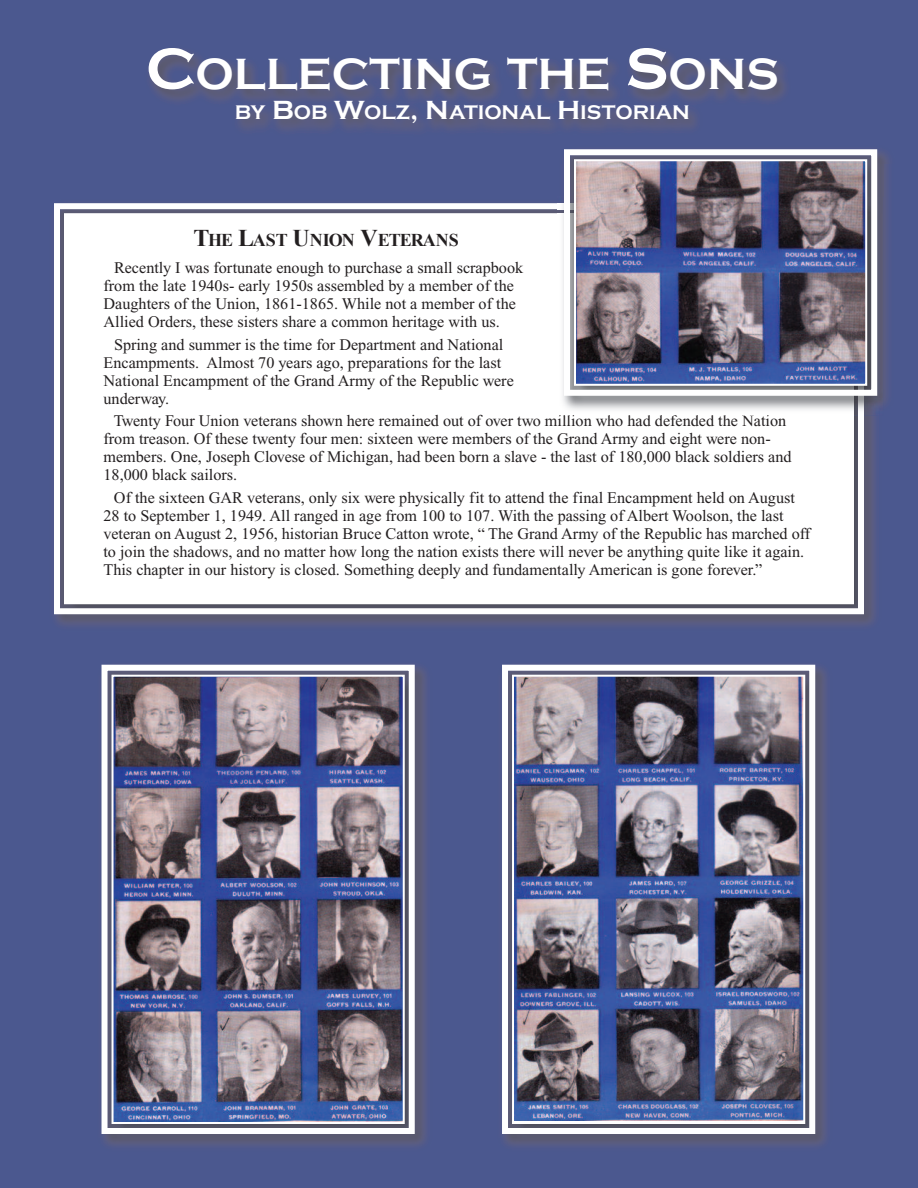
<style>
.page{position:relative;width:918px;height:1188px;background:#4b588f}
.page>*{position:absolute;margin:0;border:0;box-sizing:border-box;transform-origin:0 0}
.t1{font:700 45px "Copperplate Gothic";color:#fff}
.t2{font:700 20.25px "Copperplate Gothic";color:#fff}
.t3{font:700 18px "Times New Roman";letter-spacing:-.055em;color:#231f20}
.t4{font:16.2px/18px "Times New Roman";color:#231f20}
.s1{font-size:60px}
.s2{font-size:27px}
.s3{font-size:24px}
</style>
<div class="page">
<img style="left:151px;top:52px;width:634px;height:77px">
<img style="left:54px;top:210px;width:821px;height:415px">
<div style="left:66px;top:215px;width:786px;height:387px;background:#fff"></div>
<div style="left:54px;top:203px;width:810px;height:411px;border:6px solid #fff"></div>
<img style="left:101px;top:664px;width:325px;height:481px">
<img style="left:115px;top:678px;width:287px;height:443px">
<div style="left:102px;top:665px;width:313px;height:469px;border:6px solid #fff"></div>
<div style="left:112px;top:675px;width:293px;height:449px;border:2px solid #fff"></div>
<img style="left:502px;top:664px;width:324px;height:481px">
<img style="left:515px;top:678px;width:287px;height:443px">
<div style="left:502px;top:665px;width:313px;height:469px;border:6px solid #fff"></div>
<div style="left:512px;top:675px;width:293px;height:449px;border:2px solid #fff"></div>
<img style="left:557px;top:149px;width:331px;height:266px">
<img style="left:577px;top:162px;width:287px;height:221px">
<div style="left:564px;top:149px;width:313px;height:247px;border:6px solid #fff"></div>
<div style="left:574px;top:159px;width:293px;height:227px;border:2px solid #fff"></div>
<h1 class="t1" style="left:146px;top:49px;width:634px"><span class="s1">C</span>OLLECTING THE <span class="s1">S</span>ONS</h1>
<p class="t2" style="left:235px;top:101px;width:456px">BY <span class="s2">B</span>OB <span class="s2">W</span>OLZ<span class="s2">, N</span>ATIONAL <span class="s2">H</span>ISTORIAN</p>
<p class="t3" style="left:194px;top:230px;width:267px"><span class="s3">T</span>HE <span class="s3">L</span>AST <span class="s3">U</span>NION <span class="s3">V</span>ETERANS</p>
<p class="t4" style="left:104px;top:261px;width:421px;text-indent:11px">Recently I was fortunate enough to purchase a small scrapbook from the late 1940s- early 1950s assembled by a member of the Daughters of the Union, 1861-1865. While not a member of the Allied Orders, these sisters share a common heritage with us.</p>
<p class="t4" style="left:103px;top:337px;width:412px;text-indent:11px">Spring and summer is the time for Department and National Encampments. Almost 70 years ago, preparations for the last National Encampment of the Grand Army of the Republic were underway.</p>
<p class="t4" style="left:103px;top:414px;width:690px;text-indent:11px">Twenty Four Union veterans shown here remained out of over two million who had defended the Nation from treason. Of these twenty four men: sixteen were members of the Grand Army and eight were non&shy;members. One, Joseph Clovese of Michigan, had been born a slave - the last of 180,000 black soldiers and 18,000 black sailors.</p>
<p class="t4" style="left:103px;top:490px;width:708px;text-indent:11px">Of the sixteen GAR veterans, only six were physically fit to attend the final Encampment held on August 28 to September 1, 1949. All ranged in age from 100 to 107. With the passing of Albert Woolson, the last veteran on August 2, 1956, historian Bruce Catton wrote, “ The Grand Army of the Republic has marched off to join the shadows, and no matter how long the nation exists there will never be anything quite like it again.<br>This chapter in our history is closed. Something deeply and fundamentally American is gone forever.”</p>
</div>
